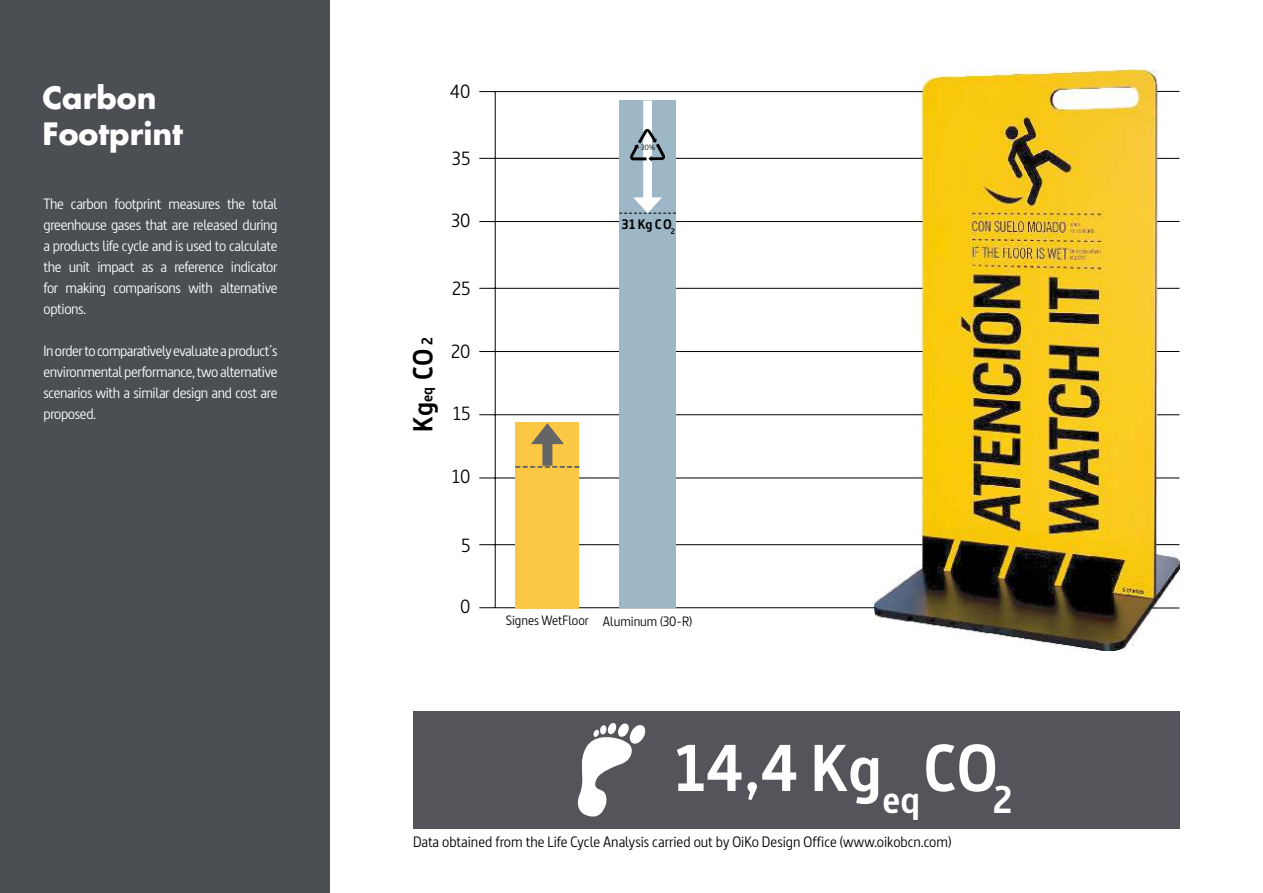
<style>
.page{position:relative;width:1263px;height:893px;background:#fff}
.page>*{position:absolute;margin:0;border:0;box-sizing:border-box;transform-origin:0 0}
.t1{font:700 65.85px "Dsignes";color:#fff}
.t2{font:700 30px/36px "Futura";color:#fff}
.t3{font:700 27.45px "Dsignes";color:#000}
.t4{font:19.05px "Dsignes";color:#000}
.t5{font:15px/21px "Dsignes";letter-spacing:-.025em;color:#fff;text-align:justify}
.t6{font:15px "Dsignes";color:#000}
.t7{font:700 13.8px "Dsignes";color:#000}
.t8{font:13.5px "Dsignes";color:#000}
.t9{font:7.65px "Dsignes";color:#000}
.s1{font-size:15.3px}
</style>
<div class="page">
<img style="left:875px;top:70px;width:304px;height:581px">
<div style="left:0;top:0;width:329px;height:893px;background:#4b4f54"></div>
<div style="left:413px;top:711px;width:766px;height:117px;background:#54545a"></div>
<svg style="left:577px;top:723px;width:68px;height:94px"></svg>
<hr style="left:479px;top:544px;width:444px;height:1px;background:#000">
<hr style="left:479px;top:478px;width:444px;height:1px;background:#000">
<hr style="left:479px;top:414px;width:444px;height:1px;background:#000">
<hr style="left:479px;top:351px;width:443px;height:1px;background:#000">
<hr style="left:479px;top:91px;width:444px;height:1px;background:#000">
<hr style="left:479px;top:288px;width:443px;height:1px;background:#000">
<hr style="left:479px;top:221px;width:443px;height:1px;background:#000">
<hr style="left:479px;top:158px;width:444px;height:1px;background:#000">
<hr style="left:495px;top:92px;width:1px;height:516px;background:#000">
<hr style="left:479px;top:607px;width:396px;height:1px;background:#000">
<div style="left:515px;top:423px;width:64px;height:186px;background:#fcc844"></div>
<svg style="left:516px;top:423px;width:63px;height:45px"></svg>
<div style="left:619px;top:101px;width:57px;height:507px;background:#9db7c7"></div>
<svg style="left:619px;top:101px;width:57px;height:113px"></svg>
<svg style="left:1157px;top:91px;width:22px;height:1px"></svg>
<svg style="left:1157px;top:158px;width:22px;height:1px"></svg>
<svg style="left:1157px;top:221px;width:22px;height:1px"></svg>
<svg style="left:1157px;top:288px;width:22px;height:1px"></svg>
<svg style="left:1157px;top:351px;width:22px;height:1px"></svg>
<svg style="left:1157px;top:414px;width:22px;height:1px"></svg>
<svg style="left:1156px;top:478px;width:23px;height:1px"></svg>
<svg style="left:1156px;top:544px;width:23px;height:1px"></svg>
<svg style="left:1152px;top:608px;width:27px;height:1px"></svg>
<h2 class="t2" style="left:43px;top:79px;width:142px">Carbon<br>Footprint</h2>
<p class="t5" style="left:44px;top:193px;width:235px">The carbon footprint measures the total greenhouse gases that are released during a products life cycle and is used to calculate the unit impact as a reference indicator for making comparisons with alternative options.</p>
<p class="t5" style="left:44px;top:340px;width:235px">In order to comparatively evaluate a product´s environmental performance, two alternative scenarios with a similar design and cost are proposed.</p>
<p class="t4" style="left:450px;top:81px;width:22px">40</p>
<p class="t4" style="left:452px;top:147px;width:20px">35</p>
<p class="t4" style="left:451px;top:210px;width:21px">30</p>
<p class="t4" style="left:452px;top:277px;width:20px">25</p>
<h3 class="t3" style="left:407px;top:432px;width:96px;rotate:-90deg">Kg<span class="s1">eq</span> CO <span class="s1">2</span></h3>
<p class="t4" style="left:451px;top:340px;width:21px">20</p>
<p class="t4" style="left:453px;top:403px;width:19px">15</p>
<p class="t4" style="left:452px;top:466px;width:20px">10</p>
<p class="t4" style="left:461px;top:534px;width:11px">5</p>
<p class="t4" style="left:460px;top:596px;width:12px">0</p>
<p class="t9" style="left:641px;top:143px;width:16px">30%</p>
<p class="t7" style="left:622px;top:216px;width:55px">31 Kg CO<sub>2</sub></p>
<p class="t8" style="left:506px;top:613px;width:188px">Signes WetFloor Aluminum (30-R)</p>
<h1 class="t1" style="left:674px;top:730px;width:340px">14,4 Kg<sub>eq</sub>CO<sub>2</sub></h1>
<p class="t6" style="left:413px;top:833px;width:540px">Data obtained from the Life Cycle Analysis carried out by OiKo Design Office (www.oikobcn.com)</p>
</div>
